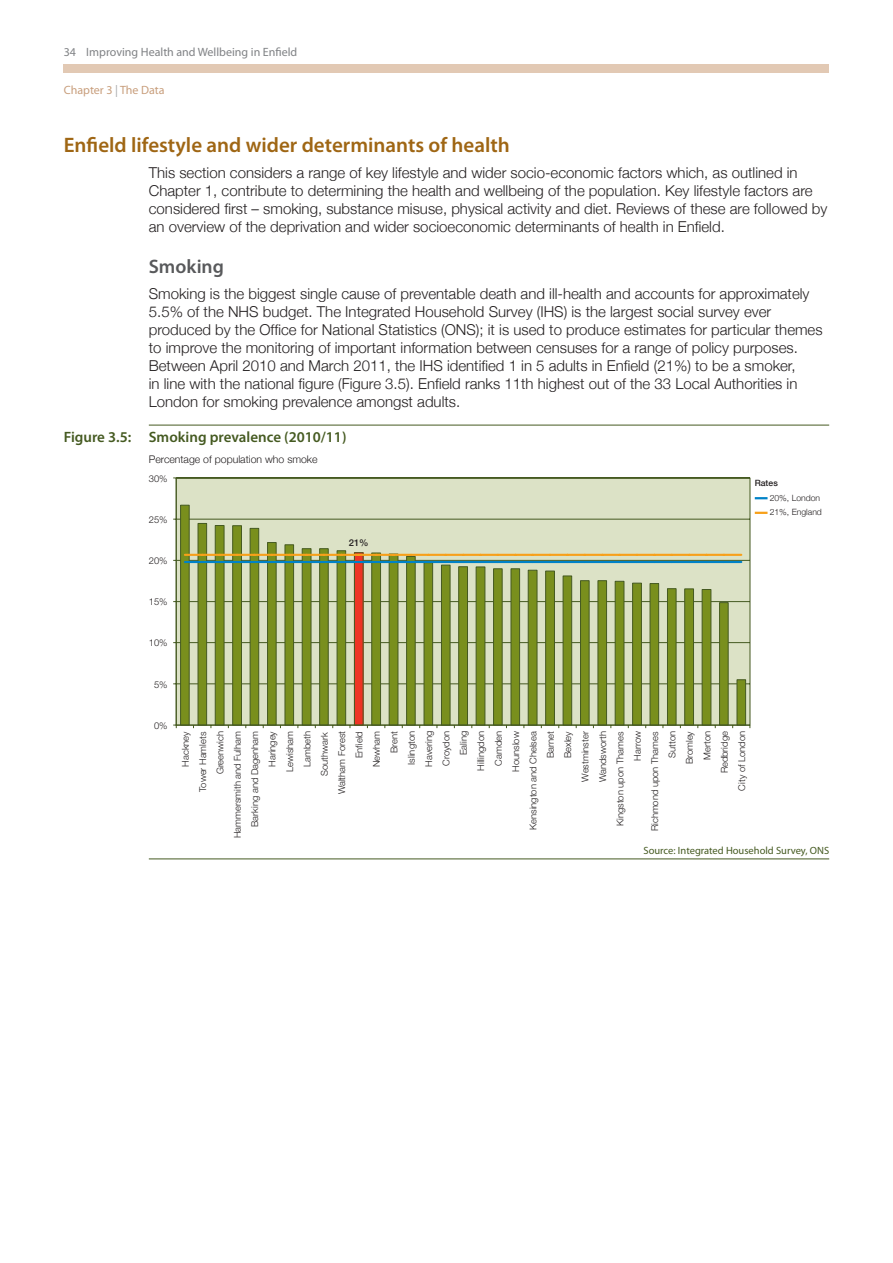
<style>
.page{position:relative;width:893px;height:1263px;background:#fff}
.page>*{position:absolute;margin:0;border:0;box-sizing:border-box;transform-origin:0 0}
.t1{font:600 21px "Myriad Pro";color:#9f6614}
.t2{font:600 19.5px "Myriad Pro";color:#58595b}
.t3{font:300 15px/18px "Helvetica Neue";color:#231f20}
.t4{font:600 15px "Myriad Pro";color:#455a21}
.t5{font:12px "Myriad Pro";color:#808285}
.t6{font:12px "Myriad Pro";color:#c89e7c}
.t7{font:10.5px "Myriad Pro";color:#455a21}
.t8{font:300 10.5px "Helvetica Neue";color:#231f20}
.t9{font:300 9.45px/17.4px "Helvetica Neue";color:#231f20;text-align:right}
.t10{font:500 9.45px "Helvetica Neue";color:#231f20}
.t11{font:300 8.7px/14.5px "Helvetica Neue";color:#231f20}
.t12{font:500 8.7px "Helvetica Neue";color:#231f20}
.s1{color:#a7a9ac}
</style>
<div class="page">
<div style="left:64px;top:64px;width:765px;height:8px;background:#e2c9b4"></div>
<hr style="left:149px;top:425px;width:680px;height:1px;background:#455a21">
<hr style="left:149px;top:859px;width:680px;height:1px;background:#455a21">
<svg style="left:176px;top:477px;width:574px;height:248px;background:#d0d7b9"></svg>
<svg style="left:180px;top:504px;width:566px;height:221px;background:#acb77d"></svg>
<hr style="left:176px;top:478px;width:1px;height:247px;background:#455a21">
<hr style="left:176px;top:725px;width:574px;height:1px;background:#455a21">
<svg style="left:185px;top:554px;width:556px;height:9px;background:#95a57e"></svg>
<svg style="left:755px;top:497px;width:12px;height:2px"></svg>
<svg style="left:755px;top:512px;width:12px;height:2px"></svg>
<p class="t5" style="left:64px;top:44px;width:235px">34 Improving Health and Wellbeing in Enfield</p>
<p class="t6" style="left:64px;top:83px;width:102px">Chapter 3 <span class="s1">|</span> The Data</p>
<h1 class="t1" style="left:64px;top:131px;width:447px">Enfield lifestyle and wider determinants of health</h1>
<p class="t3" style="left:149px;top:163px;width:680px">This section considers a range of key lifestyle and wider socio-economic factors which, as outlined in Chapter 1, contribute to determining the health and wellbeing of the population. Key lifestyle factors are considered first – smoking, substance misuse, physical activity and diet. Reviews of these are followed by an overview of the deprivation and wider socioeconomic determinants of health in Enfield.</p>
<h2 class="t2" style="left:149px;top:254px;width:77px">Smoking</h2>
<p class="t3" style="left:149px;top:284px;width:675px">Smoking is the biggest single cause of preventable death and ill-health and accounts for approximately 5.5% of the NHS budget. The Integrated Household Survey (IHS) is the largest social survey ever produced by the Office for National Statistics (ONS); it is used to produce estimates for particular themes to improve the monitoring of important information between censuses for a range of policy purposes.<br>Between April 2010 and March 2011, the IHS identified 1 in 5 adults in Enfield (21%) to be a smoker,<br>in line with the national figure (Figure 3.5). Enfield ranks 11th highest out of the 33 Local Authorities in London for smoking prevalence amongst adults.</p>
<p class="t4" style="left:64px;top:428px;width:284px">Figure 3.5: Smoking prevalence (2010/11)</p>
<p class="t8" style="left:149px;top:451px;width:170px">Percentage of population who smoke</p>
<p class="t9" style="left:149px;top:469px;width:20px">30%</p>
<p class="t9" style="left:149px;top:510px;width:20px">25%</p>
<p class="t9" style="left:149px;top:551px;width:20px">20%</p>
<p class="t9" style="left:149px;top:593px;width:20px">15%</p>
<p class="t9" style="left:149px;top:634px;width:20px">10%</p>
<p class="t9" style="left:154px;top:675px;width:15px">5%</p>
<p class="t9" style="left:154px;top:716px;width:15px">0%</p>
<p class="t10" style="left:349px;top:535px;width:21px">21%</p>
<p class="t12" style="left:755px;top:476px;width:25px">Rates</p>
<p class="t11" style="left:770px;top:490px;width:54px">20%, London<br>21%, England</p>
<p class="t9" style="left:176px;top:838px;width:109px;rotate:-90deg">Hackney<br>Tower Hamlets<br>Greenwich<br>Hammersmith and Fulham<br>Barking and Dagenham<br>Haringey<br>Lewisham<br>Lambeth<br>Southwark<br>Waltham Forest<br>Enfield<br>Newham<br>Brent<br>Islington<br>Havering<br>Croydon<br>Ealing<br>Hillingdon<br>Camden<br>Hounslow<br>Kensington and Chelsea<br>Barnet<br>Bexley<br>Westminster<br>Wandsworth<br>Kingston upon Thames<br>Harrow<br>Richmond upon Thames<br>Sutton<br>Bromley<br>Merton<br>Redbridge<br>City of London</p>
<p class="t7" style="left:643px;top:844px;width:187px">Source: Integrated Household Survey, ONS</p>
</div>
